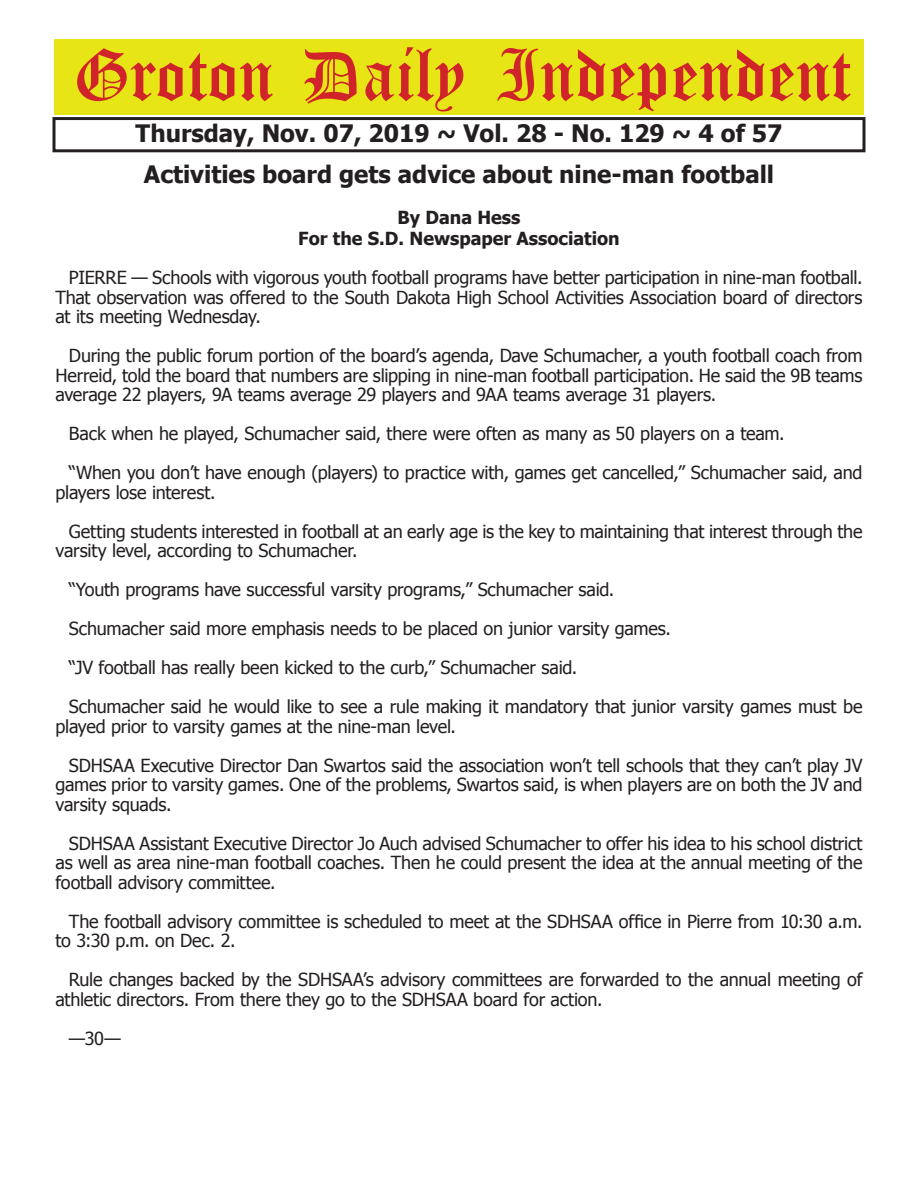
<style>
.page{position:relative;width:918px;height:1188px;background:#fff}
.page>*{position:absolute;margin:0;border:0;box-sizing:border-box;transform-origin:0 0}
.t1{font:54px "Old English Five";color:#d1232a}
.t2{font:700 24px "Tahoma";color:#231f20}
.t3{font:18px/19.5px "Tahoma";letter-spacing:-.01em;color:#231f20}
.t4{font:700 18px/21.6px "Tahoma";color:#231f20;text-align:center}
</style>
<div class="page">
<div style="left:52px;top:117px;width:814px;height:35px;border:3px solid #231f20"></div>
<div style="left:54px;top:40px;width:810px;height:75px;background:#e7e515"></div>
<h1 class="t1" style="left:73px;top:50px;width:779px">Groton Daily Independent</h1>
<h2 class="t2" style="left:136px;top:116px;width:648px">Thursday, Nov. 07, 2019 ~ Vol. 28 - No. 129 ~ 4 of 57</h2>
<h2 class="t2" style="left:144px;top:157px;width:632px">Activities board gets advice about nine-man football</h2>
<p class="t4" style="left:298px;top:205px;width:323px">By Dana Hess<br>For the S.D. Newspaper Association</p>
<p class="t3" style="left:55px;top:267px;width:809px;text-align:justify;text-indent:14px">PIERRE — Schools with vigorous youth football programs have better participation in nine-man football.<br>That observation was offered to the South Dakota High School Activities Association board of directors at its meeting Wednesday.</p>
<p class="t3" style="left:55px;top:345px;width:809px;text-align:justify;text-indent:14px">During the public forum portion of the board’s agenda, Dave Schumacher, a youth football coach from Herreid, told the board that numbers are slipping in nine-man football participation. He said the 9B teams average 22 players, 9A teams average 29 players and 9AA teams average 31 players.</p>
<p class="t3" style="left:69px;top:413px;width:795px;line-height:39px">Back when he played, Schumacher said, there were often as many as 50 players on a team.<br>“When you don’t have enough (players) to practice with, games get cancelled,” Schumacher said, and</p>
<p class="t3" style="left:69px;top:472px;width:795px;line-height:39px;text-indent:-14px">players lose interest.<br>Getting students interested in football at an early age is the key to maintaining that interest through the</p>
<p class="t3" style="left:69px;top:530px;width:795px;line-height:39px;text-indent:-14px">varsity level, according to Schumacher.<br>“Youth programs have successful varsity programs,” Schumacher said.<br>Schumacher said more emphasis needs to be placed on junior varsity games.<br>“JV football has really been kicked to the curb,” Schumacher said.<br>Schumacher said he would like to see a rule making it mandatory that junior varsity games must be</p>
<p class="t3" style="left:69px;top:706px;width:795px;line-height:39px;text-indent:-14px">played prior to varsity games at the nine-man level.<br>SDHSAA Executive Director Dan Swartos said the association won’t tell schools that they can’t play JV</p>
<p class="t3" style="left:55px;top:774px;width:809px">games prior to varsity games. One of the problems, Swartos said, is when players are on both the JV and varsity squads.</p>
<p class="t3" style="left:55px;top:833px;width:808px;text-align:justify;text-indent:14px">SDHSAA Assistant Executive Director Jo Auch advised Schumacher to offer his idea to his school district as well as area nine-man football coaches. Then he could present the idea at the annual meeting of the football advisory committee.</p>
<p class="t3" style="left:55px;top:911px;width:808px;text-indent:14px">The football advisory committee is scheduled to meet at the SDHSAA office in Pierre from 10:30 a.m. to 3:30 p.m. on Dec. 2.</p>
<p class="t3" style="left:55px;top:969px;width:808px;text-indent:14px">Rule changes backed by the SDHSAA’s advisory committees are forwarded to the annual meeting of athletic directors. From there they go to the SDHSAA board for action.</p>
<p class="t3" style="left:69px;top:1028px;width:53px">—30—</p>
</div>
